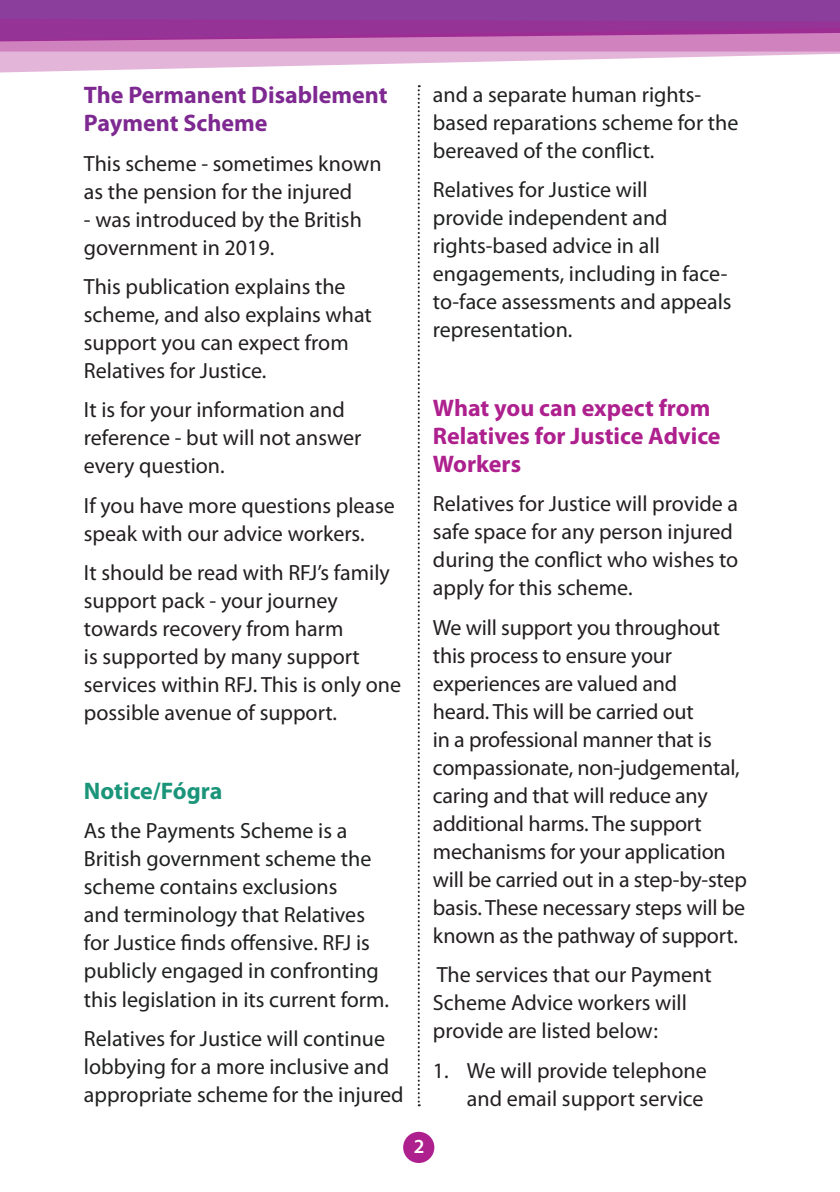
<style>
.page{position:relative;width:840px;height:1192px;background:#fff}
.page>*{position:absolute;margin:0;border:0;box-sizing:border-box;transform-origin:0 0}
.t1{font:700 24px/28px "Myriad Pro";color:#ad208e}
.t2{font:700 24px/28px "Myriad Pro";color:#7e2991}
.t3{font:700 24px "Myriad Pro";color:#1a957a}
.t4{font:22px/28px "Myriad Pro";color:#231f20}
.t5{font:22px/28px "Myriad Pro";color:#1f2020}
.t6{font:600 20px "Myriad Pro";color:#fff}
</style>
<div class="page">
<div style="left:403px;top:1131px;width:31px;height:31px;background:#ad208e;border-radius:50%"></div>
<svg style="left:0;top:52px;width:839px;height:21px;fill:#e3b5d9"></svg>
<svg style="left:417px;top:85px;width:2px;height:1021px"></svg>
<svg style="left:0;top:0;width:840px;height:52px;background:#a24da4"></svg>
<p class="t2" style="left:84px;top:80px;width:305px">The Permanent Disablement<br>Payment Scheme</p>
<p class="t4" style="left:84px;top:149px;width:299px">This scheme - sometimes known as the pension for the injured</p>
<p class="t4" style="left:84px;top:205px;width:279px">- was introduced by the British government in 2019.</p>
<p class="t4" style="left:84px;top:272px;width:289px">This publication explains the scheme, and also explains what support you can expect from<br>Relatives for Justice.</p>
<p class="t4" style="left:84px;top:395px;width:279px">It is for your information and reference - but will not answer every question.</p>
<p class="t4" style="left:84px;top:491px;width:312px">If you have more questions please speak with our advice workers.</p>
<p class="t4" style="left:84px;top:558px;width:318px">It should be read with RFJ’s family support pack - your journey towards recovery from harm<br>is supported by many support services within RFJ. This is only one possible avenue of support.</p>
<p class="t3" style="left:84px;top:775px;width:140px">Notice/Fógra</p>
<p class="t5" style="left:84px;top:816px;width:306px">As the Payments Scheme is a<br>British government scheme the scheme contains exclusions<br>and terminology that Relatives for Justice finds offensive. RFJ is publicly engaged in confronting this legislation in its current form.</p>
<p class="t5" style="left:84px;top:1024px;width:321px">Relatives for Justice will continue lobbying for a more inclusive and appropriate scheme for the injured</p>
<p class="t5" style="left:432px;top:80px;width:307px">and a separate human rights&shy;based reparations scheme for the bereaved of the conflict.</p>
<p class="t5" style="left:432px;top:175px;width:300px">Relatives for Justice will<br>provide independent and rights-based advice in all engagements, including in face&shy;to-face assessments and appeals representation.</p>
<p class="t1" style="left:433px;top:393px;width:289px">What you can expect from<br>Relatives for Justice Advice<br>Workers</p>
<p class="t4" style="left:433px;top:489px;width:307px">Relatives for Justice will provide a safe space for any person injured during the conflict who wishes to apply for this scheme.</p>
<p class="t4" style="left:433px;top:613px;width:315px">We will support you throughout this process to ensure your experiences are valued and<br>heard. This will be carried out<br>in a professional manner that is compassionate, non-judgemental, caring and that will reduce any additional harms. The support mechanisms for your application will be carried out in a step-by-step basis. These necessary steps will be known as the pathway of support.</p>
<p class="t4" style="left:433px;top:960px;width:280px">The services that our Payment<br>Scheme Advice workers will provide are listed below:</p>
<p class="t4" style="left:433px;top:1055px;width:275px;text-align:right">1. We will provide telephone and email support service</p>
<p class="t6" style="left:413px;top:1133px;width:12px">2</p>
</div>
